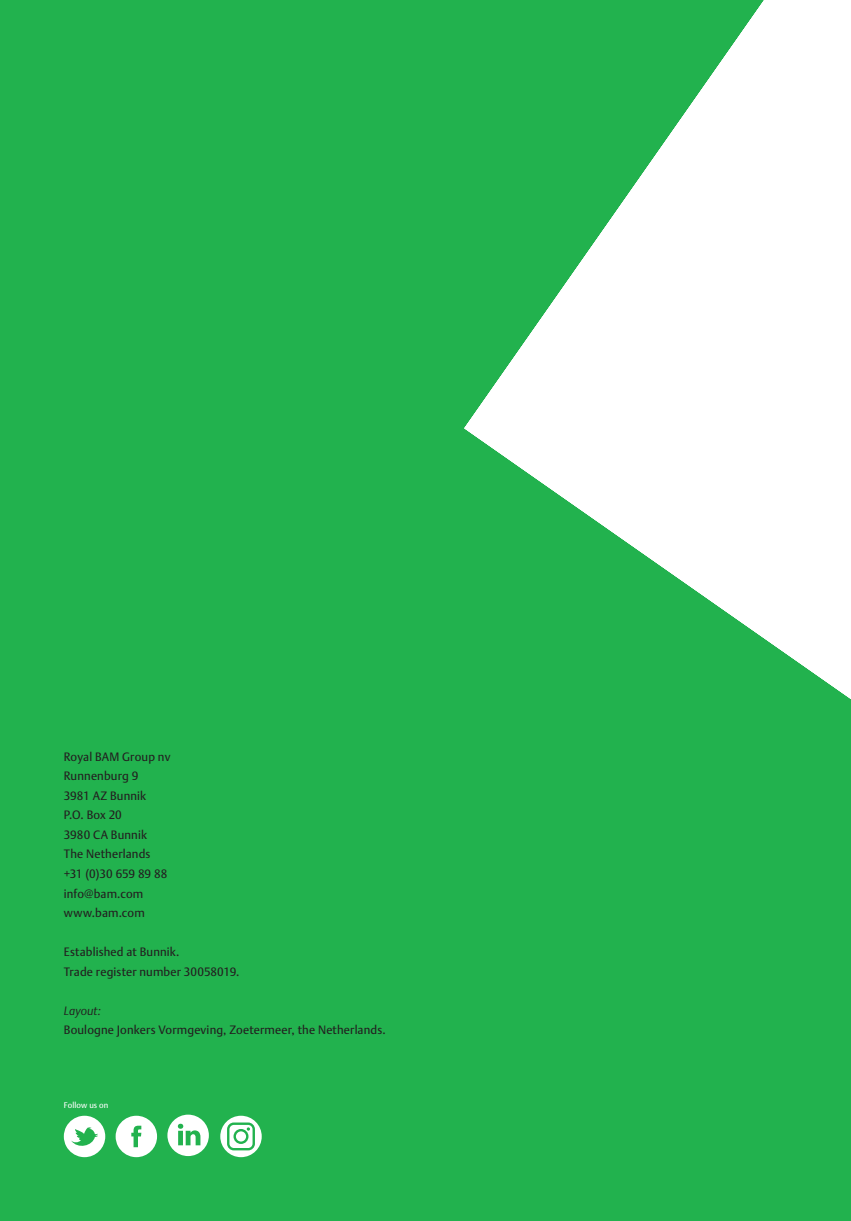
<style>
.page{position:relative;width:851px;height:1221px;background:#fff}
.page>*{position:absolute;margin:0;border:0;box-sizing:border-box;transform-origin:0 0}
.t1{font:12px/19.5px "DTL Argo TOT";letter-spacing:.01em;color:#231f20}
.t2{font:italic 300 12px "DTL Argo TOT";letter-spacing:.01em;color:#231f20}
.t3{font:8.1px "DTL Argo TOT";letter-spacing:.015em;color:#fff}
</style>
<div class="page">
<div style="left:0;top:0;width:850px;height:1220px;background:#22b24e"></div>
<svg style="left:464px;top:0;width:386px;height:699px;fill:#fff"></svg>
<svg style="left:167px;top:1114px;width:42px;height:41px"></svg>
<svg style="left:220px;top:1115px;width:42px;height:42px"></svg>
<div style="left:227px;top:1122px;width:28px;height:28px;border:2px solid #22b24e;border-radius:6px"></div>
<div style="left:233px;top:1128px;width:15px;height:15px;border:2px solid #22b24e;border-radius:50%"></div>
<svg style="left:116px;top:1115px;width:41px;height:42px"></svg>
<svg style="left:64px;top:1115px;width:41px;height:42px"></svg>
<p class="t1" style="left:64px;top:747px;width:108px">Royal BAM Group nv<br>Runnenburg 9<br>3981 AZ Bunnik<br>P.O. Box 20<br>3980 CA Bunnik<br>The Netherlands +31 (0)30 659 89 88 info@bam.com www.bam.com</p>
<p class="t1" style="left:64px;top:942px;width:177px">Established at Bunnik.<br>Trade register number 30058019.</p>
<p class="t2" style="left:64px;top:1003px;width:39px">Layout:</p>
<p class="t1" style="left:64px;top:1020px;width:323px">Boulogne Jonkers Vormgeving, Zoetermeer, the Netherlands.</p>
<p class="t3" style="left:64px;top:1100px;width:46px">Follow us on</p>
</div>
